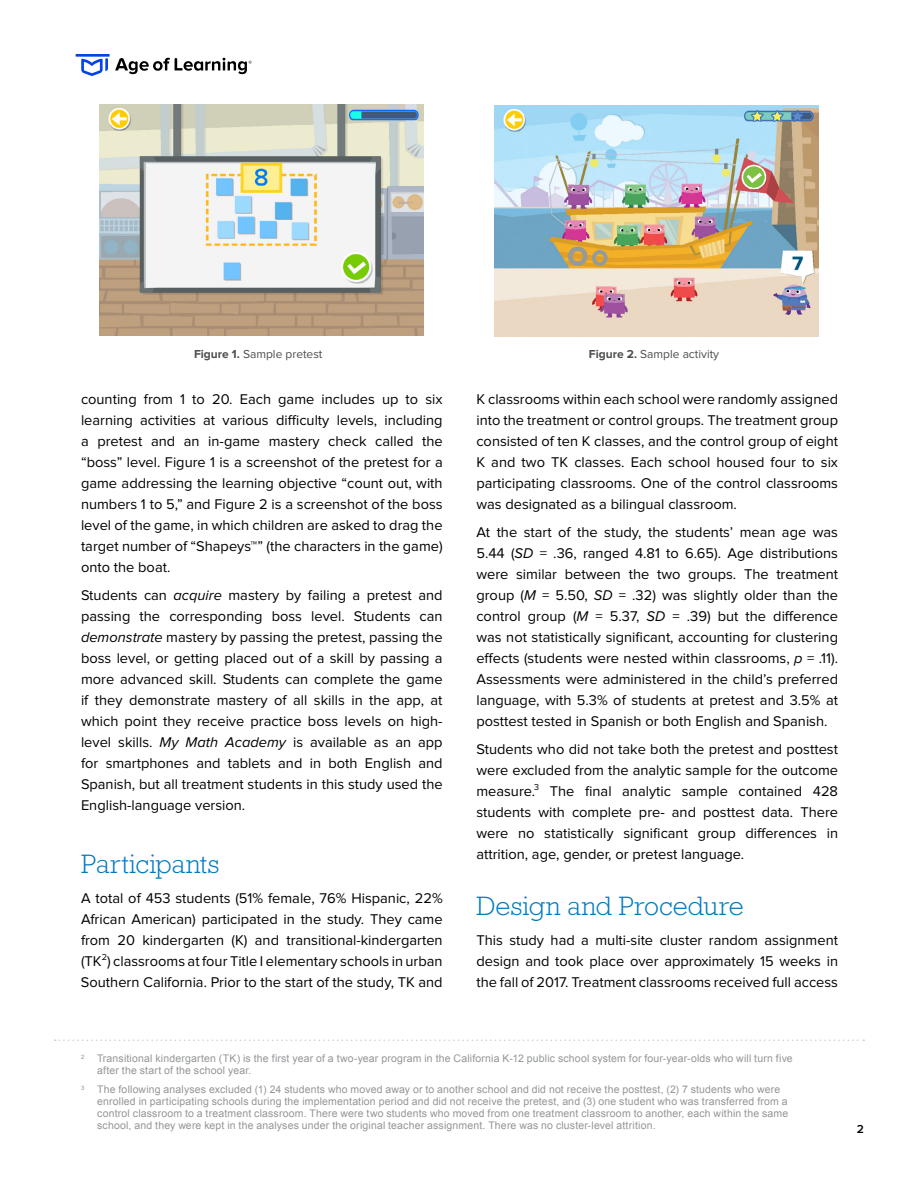
<style>
.page{position:relative;width:918px;height:1188px;background:#fff}
.page>*{position:absolute;margin:0;border:0;box-sizing:border-box;transform-origin:0 0}
.t1{font:300 27px "Rockwell Std";color:#0079c1}
.t2{font:14.7px/21px "Proxima Nova";color:#000;text-align:justify}
.t3{font:12px "Proxima Nova";color:#4d4d4d}
.t4{font:600 12px "Proxima Nova";color:#000}
.t5{font:10.5px/12px "Arial";letter-spacing:.015em;color:#939598}
.s1{font-weight:700}
.s2{font-style:italic}
</style>
<div class="page">
<hr style="left:76px;top:54px;width:34px;height:3px;background:#0342ec">
<svg style="left:81px;top:58px;width:27px;height:18px"></svg>
<svg style="left:115px;top:58px;width:137px;height:16px"></svg>
<svg style="left:55px;top:1040px;width:809px;height:1px"></svg>
<img style="left:100px;top:105px;width:324px;height:231px">
<img style="left:494px;top:106px;width:324px;height:231px">
<p class="t3" style="left:194px;top:348px;width:130px"><span class="s1">Figure 1.</span> Sample pretest</p>
<p class="t3" style="left:589px;top:348px;width:132px"><span class="s1">Figure 2.</span> Sample activity</p>
<p class="t2" style="left:81px;top:389px;width:363px">counting from 1 to 20. Each game includes up to six learning activities at various difficulty levels, including a pretest and an in-game mastery check called the “boss” level. Figure 1 is a screenshot of the pretest for a game addressing the learning objective “count out, with numbers 1 to 5,” and Figure 2 is a screenshot of the boss level of the game, in which children are asked to drag the target number of “Shapeys™” (the characters in the game) onto the boat.</p>
<p class="t2" style="left:81px;top:585px;width:363px">Students can <span class="s2">acquire</span> mastery by failing a pretest and passing the corresponding boss level. Students can <span class="s2">demonstrate</span> mastery by passing the pretest, passing the boss level, or getting placed out of a skill by passing a more advanced skill. Students can complete the game if they demonstrate mastery of all skills in the app, at which point they receive practice boss levels on high&shy;level skills. <span class="s2">My Math Academy</span> is available as an app for smartphones and tablets and in both English and Spanish, but all treatment students in this study used the English-language version.</p>
<h1 class="t1" style="left:81px;top:849px;width:140px">Participants</h1>
<p class="t2" style="left:81px;top:888px;width:363px">A total of 453 students (51% female, 76% Hispanic, 22% African American) participated in the study. They came from 20 kindergarten (K) and transitional-kindergarten (TK<sup>2</sup>) classrooms at four Title I elementary schools in urban Southern California. Prior to the start of the study, TK and</p>
<p class="t2" style="left:476px;top:389px;width:363px">K classrooms within each school were randomly assigned into the treatment or control groups. The treatment group consisted of ten K classes, and the control group of eight K and two TK classes. Each school housed four to six participating classrooms. One of the control classrooms was designated as a bilingual classroom.</p>
<p class="t2" style="left:476px;top:522px;width:363px">At the start of the study, the students’ mean age was 5.44 (<span class="s2">SD</span> = .36, ranged 4.81 to 6.65). Age distributions were similar between the two groups. The treatment group (<span class="s2">M</span> = 5.50, <span class="s2">SD</span> = .32) was slightly older than the control group (<span class="s2">M</span> = 5.37, <span class="s2">SD</span> = .39) but the difference was not statistically significant, accounting for clustering effects (students were nested within classrooms, <span class="s2">p</span> = .11).<br>Assessments were administered in the child’s preferred language, with 5.3% of students at pretest and 3.5% at posttest tested in Spanish or both English and Spanish.</p>
<p class="t2" style="left:476px;top:738px;width:363px">Students who did not take both the pretest and posttest were excluded from the analytic sample for the outcome measure.<sup>3</sup> The final analytic sample contained 428 students with complete pre- and posttest data. There were no statistically significant group differences in attrition, age, gender, or pretest language.</p>
<h1 class="t1" style="left:476px;top:891px;width:269px">Design and Procedure</h1>
<p class="t2" style="left:476px;top:930px;width:363px">This study had a multi-site cluster random assignment design and took place over approximately 15 weeks in the fall of 2017. Treatment classrooms received full access</p>
<p class="t5" style="left:97px;top:1053px;width:697px;text-indent:-16px"><sup>2</sup> Transitional kindergarten (TK) is the first year of a two-year program in the California K-12 public school system for four-year-olds who will turn five after the start of the school year.</p>
<p class="t5" style="left:97px;top:1084px;width:693px;text-indent:-16px"><sup>3</sup> The following analyses excluded (1) 24 students who moved away or to another school and did not receive the posttest, (2) 7 students who were enrolled in participating schools during the implementation period and did not receive the pretest, and (3) one student who was transferred from a control classroom to a treatment classroom. There were two students who moved from one treatment classroom to another, each within the same school, and they were kept in the analyses under the original teacher assignment. There was no cluster-level attrition.</p>
<p class="t4" style="left:857px;top:1122px;width:9px">2</p>
</div>
